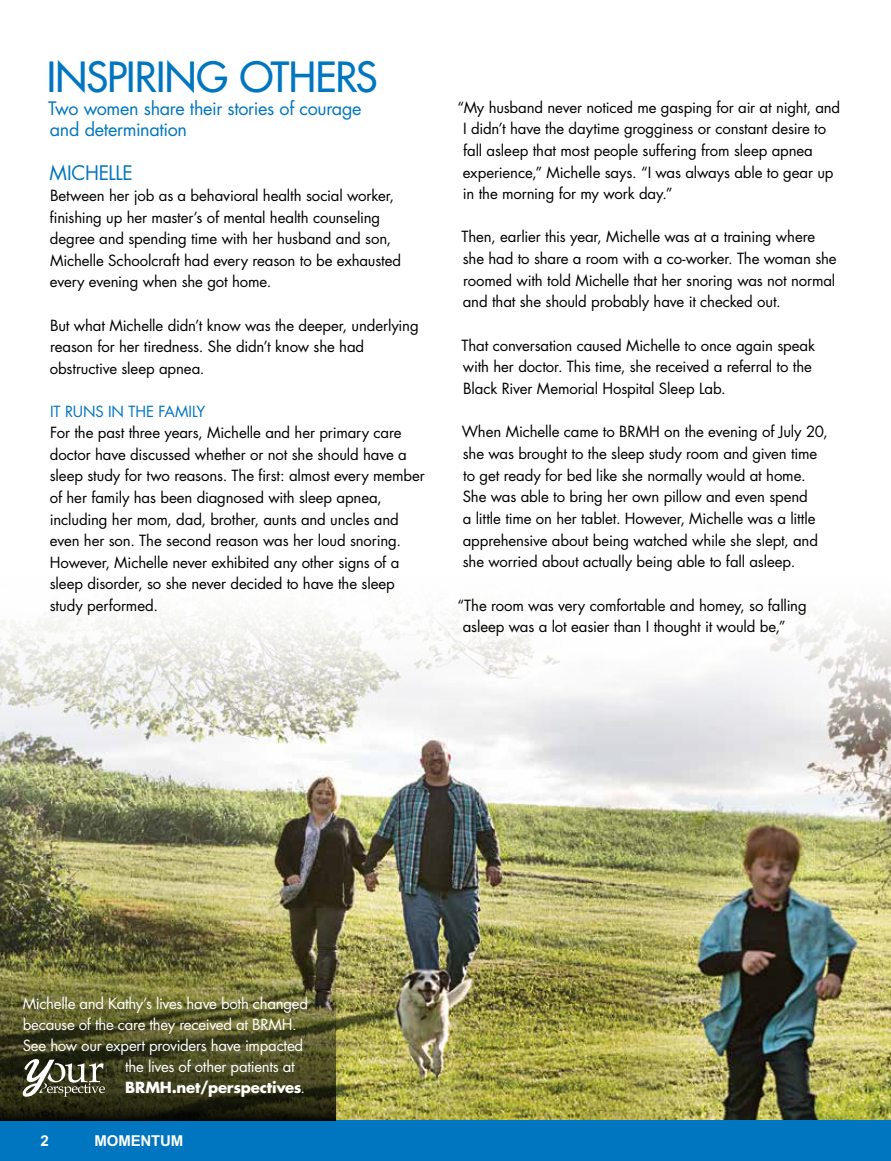
<style>
.page{position:relative;width:891px;height:1161px;background:#fff}
.page>*{position:absolute;margin:0;border:0;box-sizing:border-box;transform-origin:0 0}
.t1{font:40.5px "Futura";letter-spacing:-.02em;color:#0076c0}
.t2{font:19.5px "Futura";letter-spacing:-.015em;color:#0076c0}
.t3{font:18px/21.6px "Futura";letter-spacing:-.02em;color:#0076c0}
.t4{font:15px/21.6px "Futura";letter-spacing:-.01em;color:#000}
.t5{font:15px "Futura";letter-spacing:-.015em;color:#fff}
.t6{font:700 15px "Futura";letter-spacing:-.015em;color:#fff}
.t7{font:15px "Futura";letter-spacing:-.005em;color:#0076c0}
.t8{font:700 15px "Arial";letter-spacing:-.01em;color:#fff}
.s1{font-weight:400}
</style>
<div class="page">
<img style="left:0;top:612px;width:891px;height:508px">
<div style="left:0;top:1120px;width:891px;height:41px;background:#0076c0"></div>
<svg style="left:0;top:960px;width:336px;height:160px;background:#525128"></svg>
<svg style="left:19px;top:1059px;width:86px;height:38px"></svg>
<h1 class="t1" style="left:47px;top:52px;width:332px">INSPIRING OTHERS</h1>
<p class="t3" style="left:48px;top:98px;width:315px">Two women share their stories of courage and determination</p>
<h2 class="t2" style="left:50px;top:160px;width:85px">MICHELLE</h2>
<p class="t4" style="left:50px;top:185px;width:353px">Between her job as a behavioral health social worker, finishing up her master’s of mental health counseling degree and spending time with her husband and son, Michelle Schoolcraft had every reason to be exhausted every evening when she got home.</p>
<p class="t4" style="left:50px;top:314px;width:370px">But what Michelle didn’t know was the deeper, underlying reason for her tiredness. She didn’t know she had obstructive sleep apnea.</p>
<p class="t7" style="left:50px;top:402px;width:157px">IT RUNS IN THE FAMILY</p>
<p class="t4" style="left:50px;top:422px;width:377px">For the past three years, Michelle and her primary care doctor have discussed whether or not she should have a sleep study for two reasons. The first: almost every member of her family has been diagnosed with sleep apnea, including her mom, dad, brother, aunts and uncles and even her son. The second reason was her loud snoring.<br>However, Michelle never exhibited any other signs of a sleep disorder, so she never decided to have the sleep study performed.</p>
<p class="t4" style="left:463px;top:96px;width:379px;text-indent:-5px">“My husband never noticed me gasping for air at night, and I didn’t have the daytime grogginess or constant desire to fall asleep that most people suffering from sleep apnea experience,” Michelle says. “I was always able to gear up in the morning for my work day.”</p>
<p class="t4" style="left:462px;top:226px;width:377px">Then, earlier this year, Michelle was at a training where she had to share a room with a co-worker. The woman she roomed with told Michelle that her snoring was not normal and that she should probably have it checked out.</p>
<p class="t4" style="left:462px;top:335px;width:355px">That conversation caused Michelle to once again speak with her doctor. This time, she received a referral to the<br>Black River Memorial Hospital Sleep Lab.</p>
<p class="t4" style="left:462px;top:421px;width:367px">When Michelle came to BRMH on the evening of July 20, she was brought to the sleep study room and given time to get ready for bed like she normally would at home.<br>She was able to bring her own pillow and even spend<br>a little time on her tablet. However, Michelle was a little apprehensive about being watched while she slept, and she worried about actually being able to fall asleep.</p>
<p class="t4" style="left:463px;top:595px;width:345px;text-indent:-5px">“The room was very comfortable and homey, so falling asleep was a lot easier than I thought it would be,”</p>
<p class="t5" style="left:23px;top:994px;width:287px">Michelle and Kathy’s lives have both changed</p>
<p class="t5" style="left:23px;top:1015px;width:276px">because of the care they received at BRMH.</p>
<p class="t5" style="left:23px;top:1036px;width:282px">See how our expert providers have impacted</p>
<p class="t5" style="left:125px;top:1057px;width:171px">the lives of other patients at</p>
<p class="t6" style="left:125px;top:1078px;width:182px">BRMH.net/perspectives<span class="s1">.</span></p>
<p class="t8" style="left:40px;top:1132px;width:10px">2</p>
<p class="t8" style="left:94px;top:1132px;width:90px">MOMENTUM</p>
</div>
